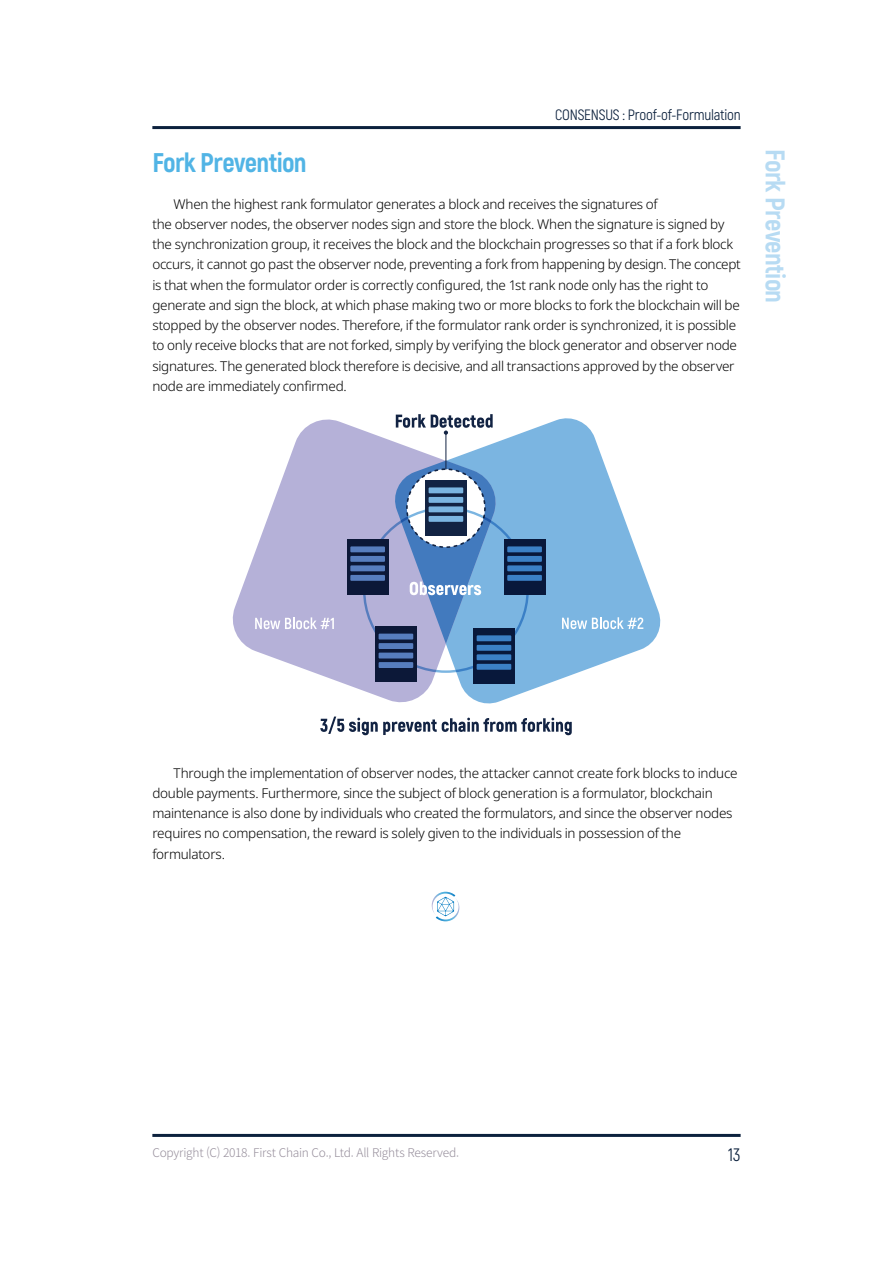
<style>
.page{position:relative;width:893px;height:1263px;background:#fff}
.page>*{position:absolute;margin:0;border:0;box-sizing:border-box;transform-origin:0 0}
.t1{font:800 27px "Akrobat";letter-spacing:-.025em;color:#51b4e5}
.t2{font:800 27px "Akrobat";letter-spacing:-.025em;color:#b7dbf3}
.t3{font:18px "Akrobat";color:#0c213d}
.t4{font:15px "Akrobat";letter-spacing:-.01em;color:#0c213d}
.t5{font:300 13.5px/20.2px "Noto Sans";letter-spacing:-.02em;color:#000}
.t6{font:300 12px "Noto Sans CJ Kkr";letter-spacing:-.02em;color:#968e9b}
</style>
<div class="page">
<hr style="left:152px;top:126px;width:589px;height:3px;background:#0c213d">
<hr style="left:152px;top:1134px;width:589px;height:3px;background:#0c213d">
<svg style="left:395px;top:414px;width:266px;height:287px;fill:#7bb5e1"></svg>
<svg style="left:232px;top:415px;width:268px;height:289px;fill:#b5b1d8"></svg>
<svg style="left:364px;top:508px;width:164px;height:164px;background:#99b5dd"></svg>
<div style="left:347px;top:539px;width:42px;height:56px;background:#0c1838"></div>
<div style="left:350px;top:546px;width:35px;height:6px;background:#577dbe"></div>
<div style="left:350px;top:556px;width:35px;height:6px;background:#577dbe"></div>
<div style="left:350px;top:565px;width:35px;height:6px;background:#577dbe"></div>
<div style="left:350px;top:575px;width:35px;height:6px;background:#577dbe"></div>
<div style="left:504px;top:539px;width:41px;height:56px;background:#08183b"></div>
<div style="left:507px;top:546px;width:35px;height:6px;background:#3b80c6"></div>
<div style="left:507px;top:556px;width:35px;height:6px;background:#3b80c6"></div>
<div style="left:507px;top:565px;width:35px;height:6px;background:#3b80c6"></div>
<div style="left:507px;top:575px;width:35px;height:6px;background:#3b80c6"></div>
<svg style="left:473px;top:628px;width:42px;height:56px"></svg>
<div style="left:477px;top:635px;width:34px;height:6px;background:#3b80c6"></div>
<div style="left:477px;top:645px;width:34px;height:6px;background:#3b80c6"></div>
<div style="left:477px;top:654px;width:34px;height:6px;background:#3b80c6"></div>
<div style="left:477px;top:664px;width:34px;height:6px;background:#3b80c6"></div>
<svg style="left:375px;top:626px;width:42px;height:56px"></svg>
<div style="left:379px;top:634px;width:34px;height:5px;background:#577dbe"></div>
<div style="left:379px;top:643px;width:34px;height:6px;background:#577dbe"></div>
<div style="left:379px;top:653px;width:34px;height:5px;background:#577dbe"></div>
<div style="left:379px;top:662px;width:34px;height:6px;background:#577dbe"></div>
<hr style="left:445px;top:432px;width:1px;height:37px;background:#122343">
<svg style="left:396px;top:414px;width:97px;height:21px"></svg>
<svg style="left:320px;top:716px;width:252px;height:19px"></svg>
<svg style="left:391px;top:461px;width:109px;height:183px;background:#7c9bc6"></svg>
<svg style="left:255px;top:617px;width:79px;height:12px"></svg>
<svg style="left:562px;top:617px;width:81px;height:12px"></svg>
<svg style="left:432px;top:892px;width:27px;height:29px"></svg>
<h1 class="t1" style="left:152px;top:145px;width:156px">Fork Prevention</h1>
<p class="t4" style="left:555px;top:106px;width:187px">CONSENSUS : Proof-of-Formulation</p>
<p class="t5" style="left:152px;top:194px;width:590px;text-indent:21px">When the highest rank formulator generates a block and receives the signatures of<br>the observer nodes, the observer nodes sign and store the block. When the signature is signed by the synchronization group, it receives the block and the blockchain progresses so that if a fork block occurs, it cannot go past the observer node, preventing a fork from happening by design. The concept is that when the formulator order is correctly configured, the 1st rank node only has the right to generate and sign the block, at which phase making two or more blocks to fork the blockchain will be stopped by the observer nodes. Therefore, if the formulator rank order is synchronized, it is possible to only receive blocks that are not forked, simply by verifying the block generator and observer node signatures. The generated block therefore is decisive, and all transactions approved by the observer node are immediately confirmed.</p>
<h1 class="t2" style="left:792px;top:149px;width:156px;rotate:90deg">Fork Prevention</h1>
<p class="t5" style="left:152px;top:763px;width:587px;text-indent:21px">Through the implementation of observer nodes, the attacker cannot create fork blocks to induce double payments. Furthermore, since the subject of block generation is a formulator, blockchain maintenance is also done by individuals who created the formulators, and since the observer nodes requires no compensation, the reward is solely given to the individuals in possession of the formulators.</p>
<p class="t6" style="left:152px;top:1145px;width:308px">Copyright (C) 2018. First Chain Co., Ltd. All Rights Reserved.</p>
<h2 class="t3" style="left:728px;top:1144px;width:14px">13</h2>
</div>
